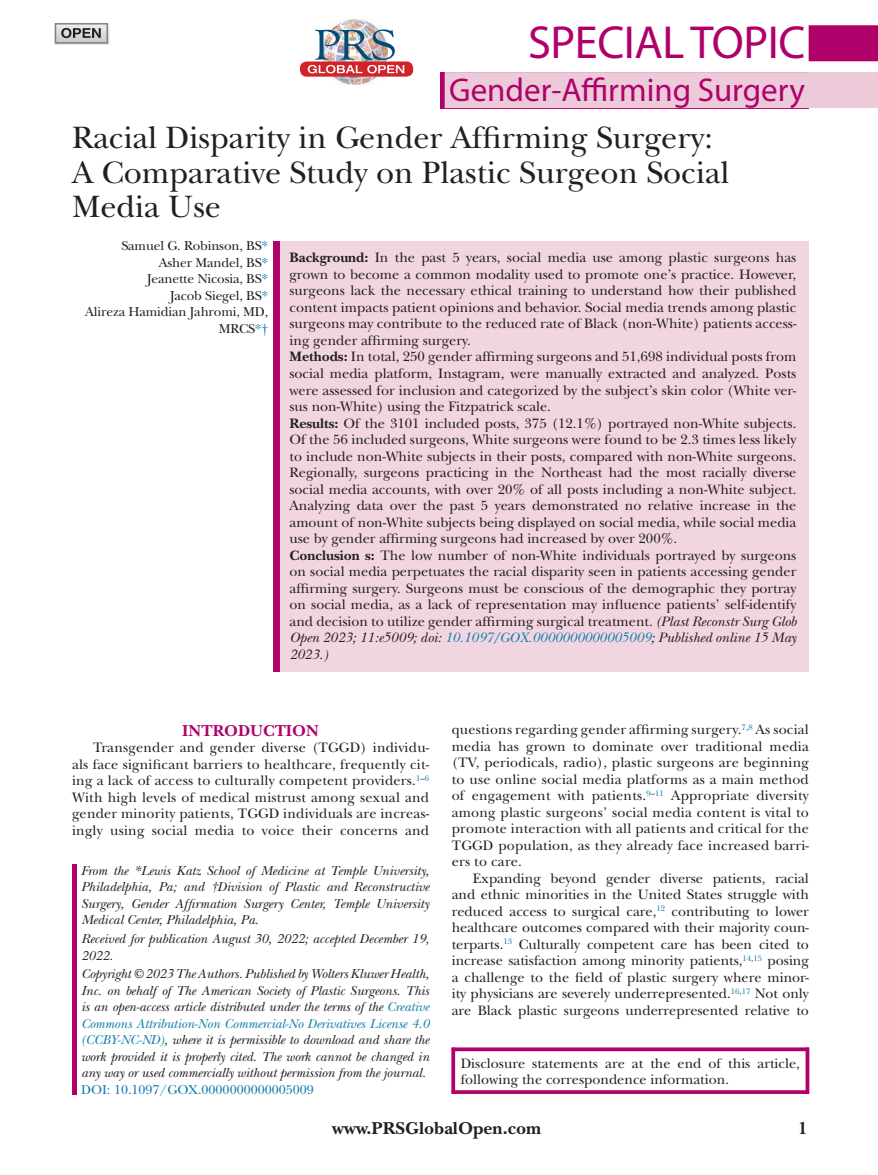
<style>
.page{position:relative;width:878px;height:1175px;background:#fff}
.page>*{position:absolute;margin:0;border:0;box-sizing:border-box;transform-origin:0 0}
.t1{font:46.5px "Myriad Pro";letter-spacing:-.01em;color:#b0016a}
.t2{font:33px "Myriad Pro";color:#b0016a}
.t3{font:32.25px/34.5px "New Baskerville Std";color:#231f20}
.t4{font:700 18px "New Baskerville Std";color:#231f20}
.t5{font:700 16.5px "New Baskerville Std";color:#b0016a}
.t6{font:14.25px/16.5px "New Baskerville Std";color:#231f20;text-align:justify}
.t7{font:italic 13.5px/16.5px "New Baskerville Std";color:#231f20;text-align:justify}
.t8{font:13.5px/16.5px "New Baskerville Std";letter-spacing:-.01em;color:#231f20;text-align:right}
.t9{font:13.5px "New Baskerville Std";color:#0f7eac}
.s1{color:#0f7eac}
.s2{font-weight:700}
.s3{font-style:italic}
.s4{font-style:italic;color:#0f7eac}
</style>
<div class="page">
<div style="left:444px;top:72px;width:434px;height:36px;background:#eccad9"></div>
<div style="left:808px;top:25px;width:70px;height:36px;background:#b0016a"></div>
<img style="left:331px;top:20px;width:48px;height:64px">
<div style="left:300px;top:61px;width:113px;height:16px;background:#d1232a;border-radius:7px"></div>
<img style="left:308px;top:29px;width:96px;height:44px">
<div style="left:274px;top:240px;width:534px;height:431px;background:#f1d6e1"></div>
<div style="left:274px;top:240px;width:6px;height:109px;background:#b0016a"></div>
<div style="left:274px;top:339px;width:6px;height:76px;background:#b0016a"></div>
<div style="left:274px;top:405px;width:6px;height:142px;background:#b0016a"></div>
<div style="left:274px;top:537px;width:6px;height:134px;background:#b0016a"></div>
<hr style="left:72px;top:864px;width:4px;height:66px;background:#b0016a">
<hr style="left:72px;top:930px;width:4px;height:35px;background:#b0016a">
<hr style="left:72px;top:965px;width:4px;height:118px;background:#b0016a">
<hr style="left:72px;top:1081px;width:4px;height:13px;background:#b0016a">
<div style="left:272px;top:126px;width:536px;height:115px;background:#fff"></div>
<img style="left:54px;top:23px;width:55px;height:22px">
<div style="left:55px;top:23px;width:53px;height:21px;border:2px solid #808285"></div>
<svg style="left:61px;top:28px;width:40px;height:10px"></svg>
<svg style="left:451px;top:1047px;width:4px;height:47px"></svg>
<svg style="left:805px;top:1047px;width:4px;height:47px"></svg>
<svg style="left:452px;top:1047px;width:356px;height:4px"></svg>
<svg style="left:452px;top:1090px;width:356px;height:4px"></svg>
<h1 class="t1" style="left:528px;top:14px;width:279px">Special Topic</h1>
<h2 class="t2" style="left:449px;top:69px;width:357px">Gender-Affirming Surgery</h2>
<h3 class="t3" style="left:72px;top:121px;width:659px">Racial Disparity in Gender Affirming Surgery:<br>A Comparative Study on Plastic Surgeon Social<br>Media Use</h3>
<p class="t8" style="left:85px;top:238px;width:185px">Samuel G. Robinson, BS<span class="s1">*<br></span>Asher Mandel, BS<span class="s1">*<br></span>Jeanette Nicosia, BS<span class="s1">*<br></span>Jacob Siegel, BS<span class="s1">*<br></span>Alireza Hamidian Jahromi, MD,<br>MRCS<span class="s1">*†</span></p>
<p class="t6" style="left:289px;top:250px;width:508px;text-align:left"><span class="s2">Background:</span> In the past 5 years, social media use among plastic surgeons has grown to become a common modality used to promote one’s practice. However, surgeons lack the necessary ethical training to understand how their published content impacts patient opinions and behavior. Social media trends among plastic surgeons may contribute to the reduced rate of Black (non-White) patients access&shy;ing gender affirming surgery.<br><span class="s2">Methods:</span> In total, 250 gender affirming surgeons and 51,698 individual posts from social media platform, Instagram, were manually extracted and analyzed. Posts were assessed for inclusion and categorized by the subject’s skin color (White ver&shy;sus non-White) using the Fitzpatrick scale.<br><span class="s2">Results:</span> Of the 3101 included posts, 375 (12.1%) portrayed non-White subjects.<br>Of the 56 included surgeons, White surgeons were found to be 2.3 times less likely to include non-White subjects in their posts, compared with non-White surgeons.<br>Regionally, surgeons practicing in the Northeast had the most racially diverse social media accounts, with over 20% of all posts including a non-White subject.<br>Analyzing data over the past 5 years demonstrated no relative increase in the amount of non-White subjects being displayed on social media, while social media use by gender affirming surgeons had increased by over 200%.<br><span class="s2">Conclusion s:</span> The low number of non-White individuals portrayed by surgeons on social media perpetuates the racial disparity seen in patients accessing gender affirming surgery. Surgeons must be conscious of the demographic they portray on social media, as a lack of representation may influence patients’ self-identify and decision to utilize gender affirming surgical treatment. <span class="s3">(Plast Reconstr Surg Glob Open 2023; 11:e5009; doi:</span> <span class="s4">10.1097/GOX.0000000000005009</span><span class="s3">; Published online 15 May 2023.)</span></p>
<p class="t5" style="left:182px;top:721px;width:138px">INTRODUCTION</p>
<p class="t6" style="left:72px;top:739px;width:359px;text-indent:21px">Transgender and gender diverse (TGGD) individu&shy;als face significant barriers to healthcare, frequently cit&shy;ing a lack of access to culturally competent providers.<sup>1</sup><sup>–</sup><sup>6<br></sup>With high levels of medical mistrust among sexual and gender minority patients, TGGD individuals are increas&shy;ingly using social media to voice their concerns and</p>
<p class="t7" style="left:81px;top:862px;width:350px">From the *Lewis Katz School of Medicine at Temple University, Philadelphia, Pa; and †Division of Plastic and Reconstructive Surgery, Gender Affirmation Surgery Center, Temple University Medical Center, Philadelphia, Pa.</p>
<p class="t7" style="left:81px;top:930px;width:350px">Received for publication August 30, 2022; accepted December 19,<br>2022.</p>
<p class="t7" style="left:81px;top:965px;width:350px">Copyright © 2023 The Authors. Published by Wolters Kluwer Health, Inc. on behalf of The American Society of Plastic Surgeons. This is an open-access article distributed under the terms of the <span class="s1">Creative Commons Attribution-Non Commercial-No Derivatives License 4.0 (CCBY-NC-ND)</span>, where it is permissible to download and share the work provided it is properly cited. The work cannot be changed in any way or used commercially without permission from the journal.</p>
<p class="t9" style="left:81px;top:1081px;width:234px">DOI: 10.1097/GOX.0000000000005009</p>
<p class="t6" style="left:451px;top:721px;width:359px">questions regarding gender affirming surgery.<sup>7</sup><sup>,</sup><sup>8</sup> As social media has grown to dominate over traditional media (TV, periodicals, radio), plastic surgeons are beginning to use online social media platforms as a main method of engagement with patients.<sup>9</sup><sup>–</sup><sup>11</sup> Appropriate diversity among plastic surgeons’ social media content is vital to promote interaction with all patients and critical for the TGGD population, as they already face increased barri&shy;ers to care.</p>
<p class="t6" style="left:451px;top:870px;width:359px;text-indent:21px">Expanding beyond gender diverse patients, racial and ethnic minorities in the United States struggle with reduced access to surgical care,<sup>12</sup> contributing to lower healthcare outcomes compared with their majority coun&shy;terparts.<sup>13</sup> Culturally competent care has been cited to increase satisfaction among minority patients,<sup>14</sup><sup>,</sup><sup>15</sup> posing a challenge to the field of plastic surgery where minor&shy;ity physicians are severely underrepresented.<sup>16</sup><sup>,</sup><sup>17</sup> Not only are Black plastic surgeons underrepresented relative to</p>
<p class="t6" style="left:460px;top:1054px;width:341px">Disclosure statements are at the end of this article, following the correspondence information.</p>
<p class="t4" style="left:332px;top:1118px;width:210px">www.PRSGlobalOpen.com</p>
<p class="t4" style="left:798px;top:1118px;width:11px">1</p>
</div>
